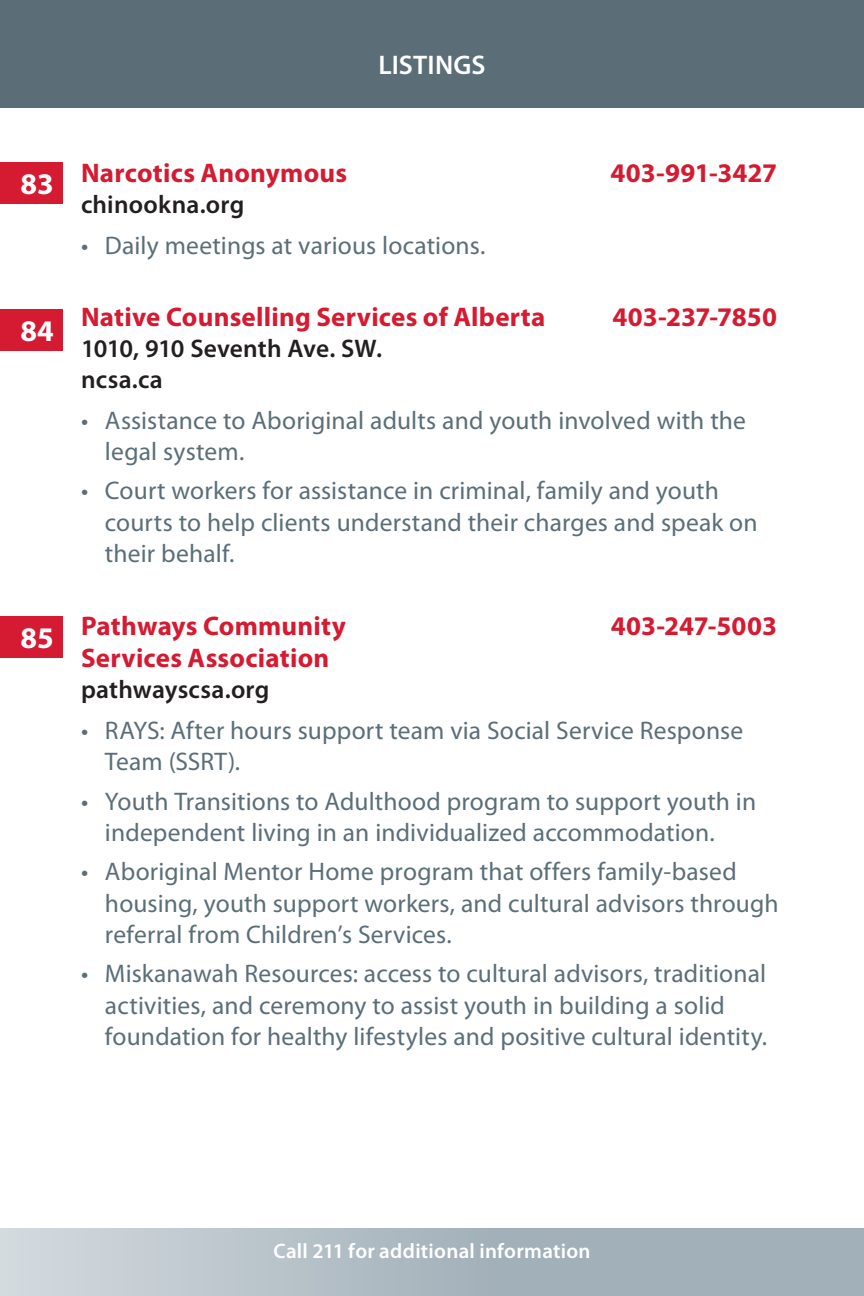
<style>
.page{position:relative;width:864px;height:1296px;background:#fff}
.page>*{position:absolute;margin:0;border:0;box-sizing:border-box;transform-origin:0 0}
.t1{font:700 30px "Myriad Pro";color:#fff}
.t2{font:700 27px "Myriad Pro";letter-spacing:.01em;color:#d51b32}
.t3{font:600 27px "Myriad Pro";letter-spacing:.01em;color:#fff}
.t4{font:25.5px/31.5px "Myriad Pro";letter-spacing:.005em;color:#5b6e78}
.t5{font:600 25.5px/30.6px "Myriad Pro";letter-spacing:.005em;color:#231f20}
.t6{font:600 21px "Myriad Pro";letter-spacing:.015em;color:#fff}
</style>
<div class="page">
<div style="left:0;top:162px;width:63px;height:41px;background:#d51b32"></div>
<div style="left:0;top:309px;width:63px;height:41px;background:#d51b32"></div>
<div style="left:0;top:616px;width:63px;height:41px;background:#d51b32"></div>
<div style="left:0;top:0;width:864px;height:108px;background:#5b6e78"></div>
<div style="left:0;top:1228px;width:864px;height:68px;background:linear-gradient(to right,#cbd3d8,#96a6b0)"></div>
<p class="t3" style="left:378px;top:48px;width:109px">LISTINGS</p>
<p class="t1" style="left:21px;top:164px;width:35px">83</p>
<p class="t1" style="left:21px;top:311px;width:35px">84</p>
<p class="t1" style="left:21px;top:618px;width:35px">85</p>
<p class="t2" style="left:81px;top:156px;width:268px">Narcotics Anonymous</p>
<p class="t2" style="left:611px;top:156px;width:168px">403-991-3427</p>
<p class="t5" style="left:81px;top:188px;width:165px">chinookna.org</p>
<p class="t4" style="left:81px;top:229px;width:406px">• Daily meetings at various locations.</p>
<p class="t2" style="left:81px;top:300px;width:466px">Native Counselling Services of Alberta</p>
<p class="t2" style="left:612px;top:300px;width:166px">403-237-7850</p>
<p class="t5" style="left:81px;top:333px;width:303px">1010, 910 Seventh Ave. SW. ncsa.ca</p>
<p class="t4" style="left:105px;top:404px;width:643px;text-indent:-24px">• Assistance to Aboriginal adults and youth involved with the legal system.</p>
<p class="t4" style="left:105px;top:475px;width:654px;text-indent:-24px">• Court workers for assistance in criminal, family and youth courts to help clients understand their charges and speak on their behalf.</p>
<p class="t2" style="left:81px;top:608px;width:266px">Pathways Community</p>
<p class="t2" style="left:611px;top:608px;width:168px">403-247-5003</p>
<p class="t2" style="left:81px;top:640px;width:250px">Services Association</p>
<p class="t5" style="left:81px;top:673px;width:190px">pathwayscsa.org</p>
<p class="t4" style="left:105px;top:714px;width:640px;text-indent:-24px">• RAYS: After hours support team via Social Service Response<br>Team (SSRT).</p>
<p class="t4" style="left:105px;top:785px;width:653px;text-indent:-24px">• Youth Transitions to Adulthood program to support youth in independent living in an individualized accommodation.</p>
<p class="t4" style="left:105px;top:855px;width:675px;text-indent:-24px">• Aboriginal Mentor Home program that offers family-based housing, youth support workers, and cultural advisors through referral from Children’s Services.</p>
<p class="t4" style="left:105px;top:957px;width:664px;text-indent:-24px">• Miskanawah Resources: access to cultural advisors, traditional activities, and ceremony to assist youth in building a solid foundation for healthy lifestyles and positive cultural identity.</p>
<p class="t6" style="left:273px;top:1237px;width:319px">Call 211 for additional information</p>
</div>
